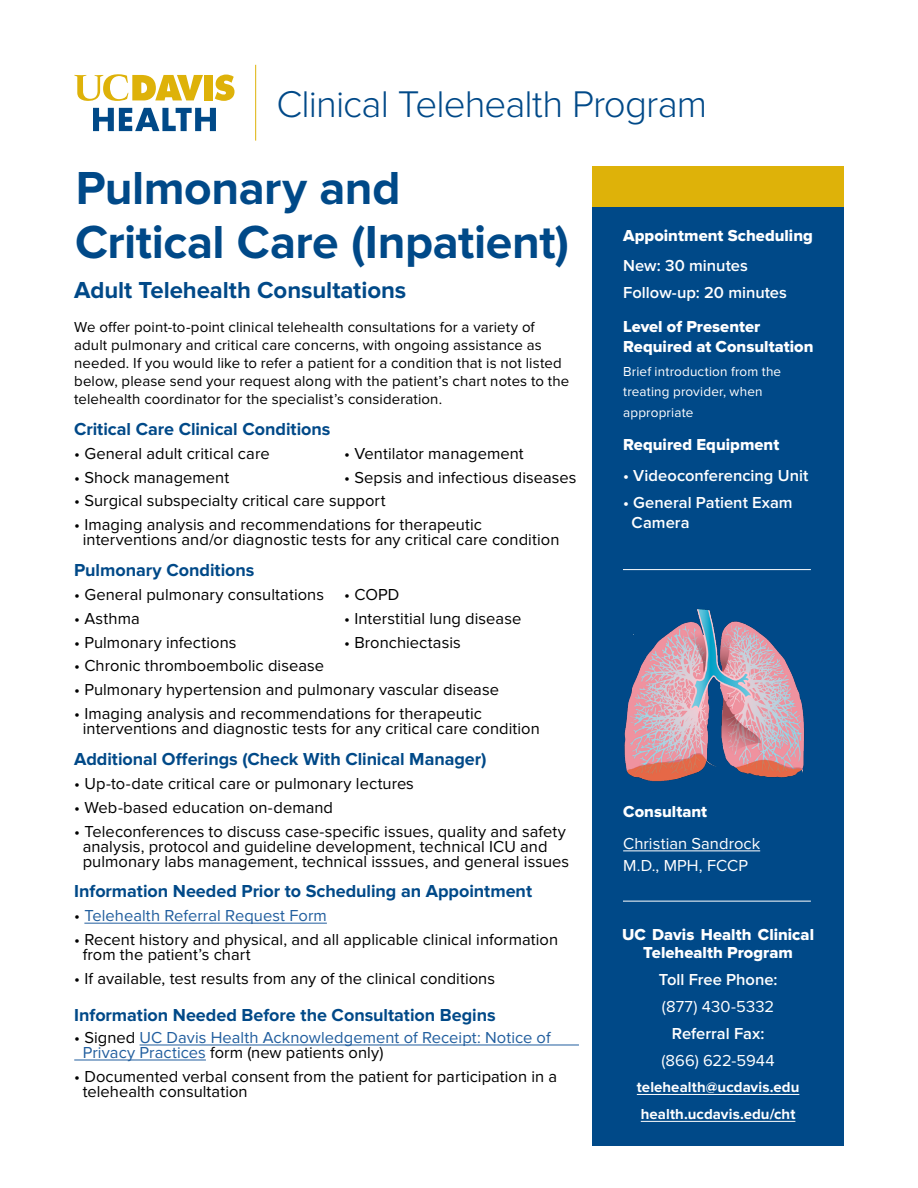
<style>
.page{position:relative;width:918px;height:1188px;background:#fff}
.page>*{position:absolute;margin:0;border:0;box-sizing:border-box;transform-origin:0 0}
.t1{font:700 48px/54px "Proxima Nova";letter-spacing:-.01em;color:#004988}
.t2{font:300 38.55px "Proxima Nova";letter-spacing:-.025em;color:#004988}
.t3{font:700 24px "Proxima Nova";letter-spacing:-.005em;color:#004988}
.t4{font:700 18px "Proxima Nova";color:#004988}
.t5{font:16.5px/15px "Proxima Nova";letter-spacing:.005em;color:#000}
.t6{font:16.5px/18px "Proxima Nova Extrabld";color:#fff;text-align:center}
.t7{font:16.5px/15px "Proxima Nova";letter-spacing:.005em;color:#215e9e}
.t8{font:600 16.5px/27px "Proxima Nova";color:#fff}
.t9{font:16.5px/22.5px "Proxima Nova";letter-spacing:.005em;color:#fff}
.t10{font:15px/18px "Proxima Nova";letter-spacing:.005em;color:#000}
.t11{font:700 15px/26.8px "Proxima Nova";letter-spacing:.005em;color:#fff}
.t12{font:13.5px/20.2px "Proxima Nova";letter-spacing:.01em;color:#fff}
.s1{color:#000}
</style>
<div class="page">
<div style="left:592px;top:193px;width:252px;height:953px;background:#004988"></div>
<hr style="left:623px;top:569px;width:188px;height:1px;background:#fff">
<hr style="left:623px;top:901px;width:188px;height:1px;background:#fff">
<div style="left:592px;top:166px;width:252px;height:40px;background:#deb209"></div>
<hr style="left:637px;top:1094px;width:162px;height:1px;background:#fff">
<hr style="left:641px;top:1121px;width:154px;height:1px;background:#fff">
<hr style="left:84px;top:923px;width:243px;height:1px;background:#215e9e">
<hr style="left:140px;top:1045px;width:439px;height:1px;background:#215e9e">
<hr style="left:74px;top:1060px;width:132px;height:1px;background:#215e9e">
<hr style="left:255px;top:65px;width:1px;height:76px;background:#deb209">
<svg style="left:93px;top:108px;width:123px;height:23px"></svg>
<svg style="left:215px;top:75px;width:20px;height:26px"></svg>
<div style="left:204px;top:75px;width:9px;height:25px;background:#deb209"></div>
<svg style="left:74px;top:74px;width:129px;height:27px"></svg>
<hr style="left:623px;top:851px;width:137px;height:1px;background:#fff">
<img style="left:624px;top:609px;width:181px;height:173px">
<div style="left:608px;top:604px;width:56px;height:26px;background:#004988"></div>
<h2 class="t2" style="left:277px;top:82px;width:432px">Clinical Telehealth Program</h2>
<h1 class="t1" style="left:75px;top:163px;width:495px">Pulmonary and<br>Critical Care (Inpatient)</h1>
<h3 class="t3" style="left:74px;top:277px;width:334px">Adult Telehealth Consultations</h3>
<p class="t10" style="left:74px;top:319px;width:497px">We offer point-to-point clinical telehealth consultations for a variety of adult pulmonary and critical care concerns, with ongoing assistance as needed. If you would like to refer a patient for a condition that is not listed below, please send your request along with the patient’s chart notes to the telehealth coordinator for the specialist’s consideration.</p>
<p class="t4" style="left:74px;top:418px;width:258px">Critical Care Clinical Conditions</p>
<p class="t5" style="left:74px;top:446px;width:197px">• General adult critical care</p>
<p class="t5" style="left:344px;top:446px;width:181px">• Ventilator management</p>
<p class="t5" style="left:74px;top:470px;width:157px">• Shock management</p>
<p class="t5" style="left:344px;top:470px;width:234px">• Sepsis and infectious diseases</p>
<p class="t5" style="left:74px;top:494px;width:313px">• Surgical subspecialty critical care support</p>
<p class="t5" style="left:83px;top:518px;width:478px;text-indent:-9px">• Imaging analysis and recommendations for therapeutic interventions and/or diagnostic tests for any critical care condition</p>
<p class="t4" style="left:74px;top:559px;width:182px">Pulmonary Conditions</p>
<p class="t5" style="left:74px;top:587px;width:327px">• General pulmonary consultations • COPD</p>
<p class="t5" style="left:74px;top:611px;width:67px">• Asthma</p>
<p class="t5" style="left:344px;top:611px;width:179px">• Interstitial lung disease</p>
<p class="t5" style="left:74px;top:635px;width:164px">• Pulmonary infections</p>
<p class="t5" style="left:344px;top:635px;width:118px">• Bronchiectasis</p>
<p class="t5" style="left:74px;top:659px;width:251px">• Chronic thromboembolic disease</p>
<p class="t5" style="left:74px;top:683px;width:426px">• Pulmonary hypertension and pulmonary vascular disease</p>
<p class="t5" style="left:83px;top:707px;width:459px;text-indent:-9px">• Imaging analysis and recommendations for therapeutic interventions and diagnostic tests for any critical care condition</p>
<p class="t4" style="left:74px;top:748px;width:414px">Additional Offerings (Check With Clinical Manager)</p>
<p class="t5" style="left:74px;top:776px;width:341px">• Up-to-date critical care or pulmonary lectures</p>
<p class="t5" style="left:74px;top:800px;width:260px">• Web-based education on-demand</p>
<p class="t5" style="left:83px;top:824px;width:488px;text-indent:-9px">• Teleconferences to discuss case-specific issues, quality and safety analysis, protocol and guideline development, technical ICU and pulmonary labs management, technical isssues, and general issues</p>
<p class="t4" style="left:74px;top:881px;width:459px">Information Needed Prior to Scheduling an Appointment</p>
<p class="t7" style="left:74px;top:909px;width:254px"><span class="s1">•</span> Telehealth Referral Request Form</p>
<p class="t5" style="left:83px;top:932px;width:477px;text-indent:-9px">• Recent history and physical, and all applicable clinical information from the patient’s chart</p>
<p class="t5" style="left:74px;top:971px;width:422px">• If available, test results from any of the clinical conditions</p>
<p class="t4" style="left:74px;top:1005px;width:423px">Information Needed Before the Consultation Begins</p>
<p class="t7" style="left:83px;top:1030px;width:469px;text-indent:-9px"><span class="s1">• Signed</span> UC Davis Health Acknowledgement of Receipt: Notice of<br>Privacy Practices <span class="s1">form (new patients only)</span></p>
<p class="t5" style="left:83px;top:1069px;width:476px;text-indent:-9px">• Documented verbal consent from the patient for participation in a telehealth consultation</p>
<p class="t6" style="left:623px;top:227px;width:191px">Appointment Scheduling</p>
<p class="t8" style="left:623px;top:253px;width:165px">New: 30 minutes<br>Follow-up: 20 minutes</p>
<p class="t6" style="left:623px;top:318px;width:192px;line-height:20.2px;text-align:left">Level of Presenter<br>Required at Consultation</p>
<p class="t12" style="left:623px;top:362px;width:160px">Brief introduction from the treating provider, when appropriate</p>
<p class="t6" style="left:623px;top:437px;width:158px">Required Equipment</p>
<p class="t8" style="left:623px;top:463px;width:187px">• Videoconferencing Unit</p>
<p class="t8" style="left:632px;top:493px;width:162px;line-height:20.2px;text-indent:-8px">• General Patient Exam<br>Camera</p>
<p class="t6" style="left:623px;top:804px;width:86px">Consultant</p>
<p class="t9" style="left:623px;top:833px;width:139px">Christian Sandrock<br>M.D., MPH, FCCP</p>
<p class="t6" style="left:622px;top:926px;width:193px">UC Davis Health Clinical<br>Telehealth Program</p>
<p class="t8" style="left:659px;top:967px;width:120px">Toll Free Phone:</p>
<p class="t9" style="left:662px;top:996px;width:114px">(877) 430-5332</p>
<p class="t8" style="left:672px;top:1020px;width:94px">Referral Fax:</p>
<p class="t9" style="left:661px;top:1049px;width:115px">(866) 622-5944</p>
<p class="t11" style="left:637px;top:1075px;width:164px">telehealth@ucdavis.edu health.ucdavis.edu/cht</p>
</div>
